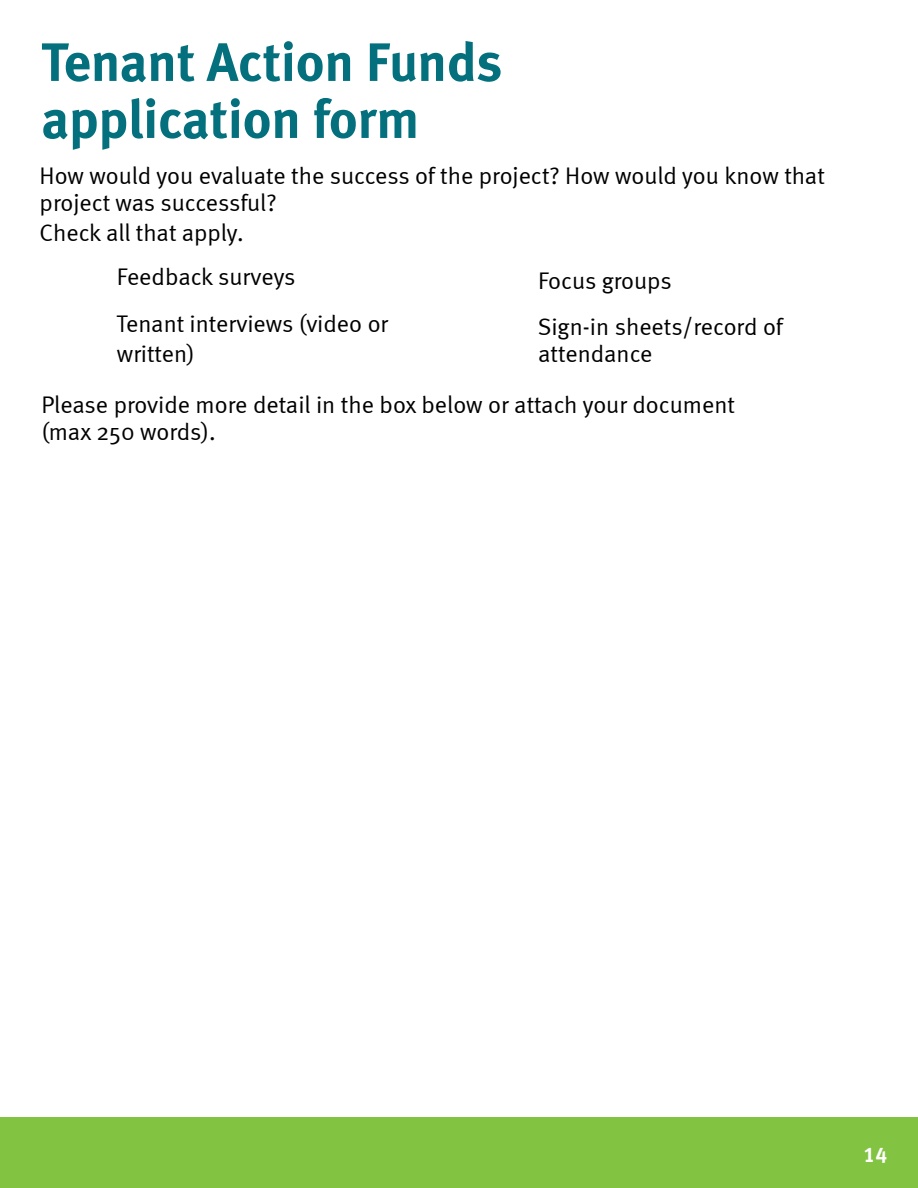
<style>
.page{position:relative;width:918px;height:1188px;background:#fff}
.page>*{position:absolute;margin:0;border:0;box-sizing:border-box;transform-origin:0 0}
.Header_style_1{font:54px/57px "Meta Bold LF";color:#04707e}
.t1{font:24px/27px "Meta Normal";color:#000}
.t2{font:24px/30px "Meta Normal LF";color:#000}
.t3{font:21px "Meta Bold LF";color:#fff}
</style>
<div class="page">
<div style="left:0;top:1118px;width:918px;height:70px;background:#82c341"></div>
<h1 class="Header_style_1" style="left:41px;top:33px;width:462px">Tenant Action Funds application form</h1>
<p class="t1" style="left:40px;top:162px;width:787px">How would you evaluate the success of the project? How would you know that project was successful?</p>
<p class="t1" style="left:40px;top:219px;width:206px">Check all that apply.</p>
<p class="t2" style="left:117px;top:262px;width:180px">Feedback surveys</p>
<p class="t2" style="left:116px;top:308px;width:273px">Tenant interviews (video or written)</p>
<p class="t2" style="left:538px;top:265px;width:135px">Focus groups</p>
<p class="t2" style="left:538px;top:313px;width:247px;line-height:27px">Sign-in sheets/record of attendance</p>
<p class="t1" style="left:41px;top:391px;width:695px">Please provide more detail in the box below or attach your document (max 250 words).</p>
<p class="t3" style="left:864px;top:1142px;width:25px">14</p>
</div>
